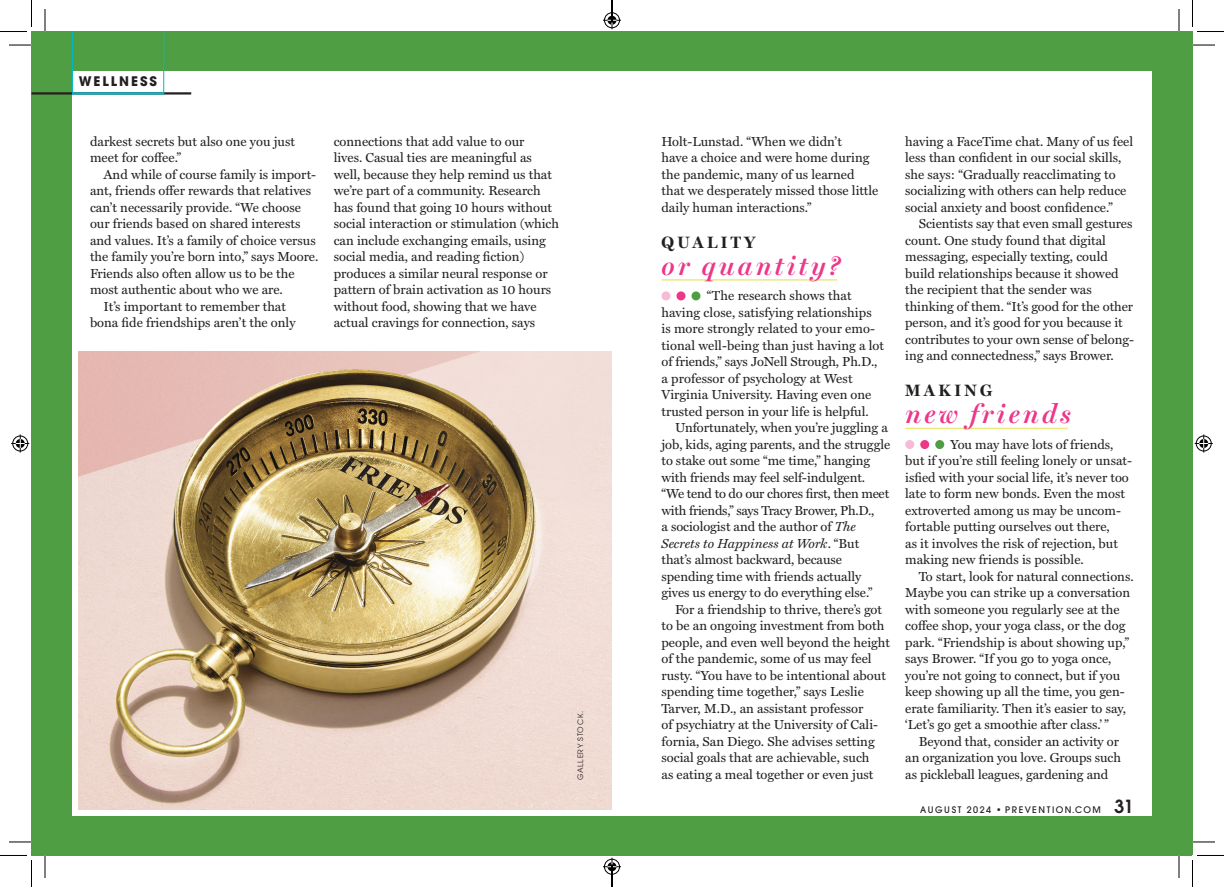
<style>
.page{position:relative;width:1224px;height:887px;background:#fff}
.page>*{position:absolute;margin:0;border:0;box-sizing:border-box;transform-origin:0 0}
.t1{font:italic 600 27px "Miller Display";letter-spacing:.115em;color:#ee3689}
.t2{font:700 16.5px "Miller Display";letter-spacing:.2em;color:#231f20}
.t3{font:13.2px/16.5px "Miller Text";color:#231f20}
.t4{font:700 13.2px "ITC Avant Garde Pro";letter-spacing:.15em;color:#231f20}
.t5{font:500 9px "ITC Avant Garde Pro";letter-spacing:.17em;color:#231f20}
.t6{font:7.5px "ITC Avant Garde Pro";letter-spacing:.095em;color:#231f20}
.s1{font-style:italic}
.s2{font-weight:600;font-size:18px}
</style>
<div class="page">
<img style="left:78px;top:351px;width:534px;height:458px">
<div style="left:32px;top:32px;width:40px;height:823px;background:#4f9e43"></div>
<div style="left:32px;top:816px;width:1160px;height:39px;background:#4f9e43"></div>
<div style="left:32px;top:32px;width:1160px;height:39px;background:#4f9e43"></div>
<div style="left:1152px;top:32px;width:40px;height:823px;background:#4f9e43"></div>
<hr style="left:662px;top:279px;width:175px;height:1px;background:#eee97a">
<div style="left:662px;top:291px;width:8px;height:9px;background:#f7bbd6;border-radius:50%"></div>
<div style="left:676px;top:291px;width:10px;height:9px;background:#ee3689;border-radius:50%"></div>
<div style="left:692px;top:291px;width:8px;height:9px;background:#4f9e43;border-radius:50%"></div>
<hr style="left:905px;top:427px;width:163px;height:2px;background:#eee97a">
<div style="left:905px;top:440px;width:9px;height:9px;background:#f7bbd6;border-radius:50%"></div>
<div style="left:920px;top:440px;width:9px;height:9px;background:#ee3689;border-radius:50%"></div>
<div style="left:935px;top:440px;width:9px;height:9px;background:#4f9e43;border-radius:50%"></div>
<hr style="left:32px;top:92px;width:159px;height:2px;background:#231f20">
<hr style="left:72px;top:32px;width:1px;height:61px;background:#00b7c5">
<hr style="left:163px;top:32px;width:1px;height:61px;background:#00b7c5">
<hr style="left:72px;top:92px;width:92px;height:2px;background:#00b7c5">
<svg style="left:9px;top:45px;width:23px;height:1px"></svg>
<svg style="left:1192px;top:45px;width:23px;height:1px"></svg>
<svg style="left:9px;top:841px;width:23px;height:1px"></svg>
<svg style="left:1192px;top:841px;width:23px;height:1px"></svg>
<svg style="left:45px;top:9px;width:1px;height:23px"></svg>
<svg style="left:45px;top:855px;width:1px;height:23px"></svg>
<svg style="left:1179px;top:9px;width:1px;height:23px"></svg>
<svg style="left:1179px;top:855px;width:1px;height:23px"></svg>
<svg style="left:0;top:0;width:32px;height:32px"></svg>
<svg style="left:0;top:855px;width:32px;height:31px"></svg>
<svg style="left:1192px;top:0;width:32px;height:32px"></svg>
<svg style="left:1192px;top:855px;width:32px;height:31px"></svg>
<svg style="left:11px;top:434px;width:18px;height:18px"></svg>
<svg style="left:1195px;top:434px;width:18px;height:18px"></svg>
<svg style="left:603px;top:0;width:18px;height:29px"></svg>
<svg style="left:603px;top:857px;width:18px;height:29px"></svg>
<p class="t4" style="left:79px;top:73px;width:80px">WELLNESS</p>
<p class="t3" style="left:90px;top:132px;width:207px">darkest secrets but also one you just meet for coffee.”</p>
<p class="t3" style="left:104px;top:165px;width:214px">And while of course family is import-</p>
<p class="t3" style="left:90px;top:182px;width:223px">ant, friends offer rewards that relatives</p>
<p class="t3" style="left:90px;top:198px;width:213px">can’t necessarily provide. “We choose</p>
<p class="t3" style="left:90px;top:215px;width:212px">our friends based on shared interests</p>
<p class="t3" style="left:90px;top:231px;width:227px">and values. It’s a family of choice versus</p>
<p class="t3" style="left:90px;top:248px;width:230px">the family you’re born into,” says Moore.</p>
<p class="t3" style="left:90px;top:264px;width:206px">Friends also often allow us to be the</p>
<p class="t3" style="left:90px;top:281px;width:194px">most authentic about who we are.</p>
<p class="t3" style="left:104px;top:297px;width:184px">It’s important to remember that</p>
<p class="t3" style="left:90px;top:314px;width:207px">bona fide friendships aren’t the only</p>
<p class="t3" style="left:334px;top:132px;width:227px">connections that add value to our<br>lives. Casual ties are meaningful as well, because they help remind us that we’re part of a community. Research has found that going 10 hours without social interaction or stimulation (which can include exchanging emails, using social media, and reading fiction) produces a similar neural response or pattern of brain activation as 10 hours without food, showing that we have actual cravings for connection, says</p>
<p class="t3" style="left:662px;top:132px;width:218px">Holt-Lunstad. “When we didn’t<br>have a choice and were home during the pandemic, many of us learned that we desperately missed those little daily human interactions.”</p>
<p class="t2" style="left:662px;top:233px;width:95px">QUALITY</p>
<h1 class="t1" style="left:662px;top:249px;width:180px">or quantity?</h1>
<p class="t3" style="left:662px;top:286px;width:224px;text-indent:45px">“The research shows that having close, satisfying relationships is more strongly related to your emo&shy;tional well-being than just having a lot of friends,” says JoNell Strough, Ph.D., a professor of psychology at West Virginia University. Having even one trusted person in your life is helpful.</p>
<p class="t3" style="left:662px;top:418px;width:230px;text-indent:13px">Unfortunately, when you’re juggling a job, kids, aging parents, and the struggle to stake out some “me time,” hanging with friends may feel self-indulgent. “We tend to do our chores first, then meet with friends,” says Tracy Brower, Ph.D.,<br>a sociologist and the author of <span class="s1">The Secrets to Happiness at Work</span>. “But that’s almost backward, because spending time with friends actually gives us energy to do everything else.”</p>
<p class="t3" style="left:662px;top:600px;width:230px;text-indent:14px">For a friendship to thrive, there’s got to be an ongoing investment from both people, and even well beyond the height of the pandemic, some of us may feel rusty. “You have to be intentional about spending time together,” says Leslie Tarver, M.D., an assistant professor<br>of psychiatry at the University of Cali&shy;fornia, San Diego. She advises setting social goals that are achievable, such<br>as eating a meal together or even just</p>
<p class="t6" style="left:576px;top:780px;width:70px;rotate:-90deg">GALLERY STOCK.</p>
<p class="t3" style="left:905px;top:132px;width:229px">having a FaceTime chat. Many of us feel less than confident in our social skills, she says: “Gradually reacclimating to socializing with others can help reduce social anxiety and boost confidence.”</p>
<p class="t3" style="left:905px;top:214px;width:230px;text-indent:13px">Scientists say that even small gestures count. One study found that digital messaging, especially texting, could build relationships because it showed the recipient that the sender was thinking of them. “It’s good for the other person, and it’s good for you because it contributes to your own sense of belong&shy;ing and connectedness,” says Brower.</p>
<p class="t2" style="left:905px;top:381px;width:89px">MAKING</p>
<h1 class="t1" style="left:905px;top:398px;width:167px">new friends</h1>
<p class="t3" style="left:905px;top:435px;width:228px;text-indent:45px">You may have lots of friends, but if you’re still feeling lonely or unsat&shy;isfied with your social life, it’s never too late to form new bonds. Even the most extroverted among us may be uncom&shy;fortable putting ourselves out there,<br>as it involves the risk of rejection, but making new friends is possible.</p>
<p class="t3" style="left:905px;top:567px;width:230px;text-indent:14px">To start, look for natural connections.<br>Maybe you can strike up a conversation with someone you regularly see at the coffee shop, your yoga class, or the dog park. “Friendship is about showing up,” says Brower. “If you go to yoga once, you’re not going to connect, but if you keep showing up all the time, you gen&shy;erate familiarity. Then it’s easier to say, ‘Let’s go get a smoothie after class.’ ”</p>
<p class="t3" style="left:905px;top:732px;width:217px;text-indent:14px">Beyond that, consider an activity or an organization you love. Groups such as pickleball leagues, gardening and</p>
<p class="t5" style="left:920px;top:803px;width:215px">AUGUST 2024 • PREVENTION.COM <span class="s2">31</span></p>
</div>
